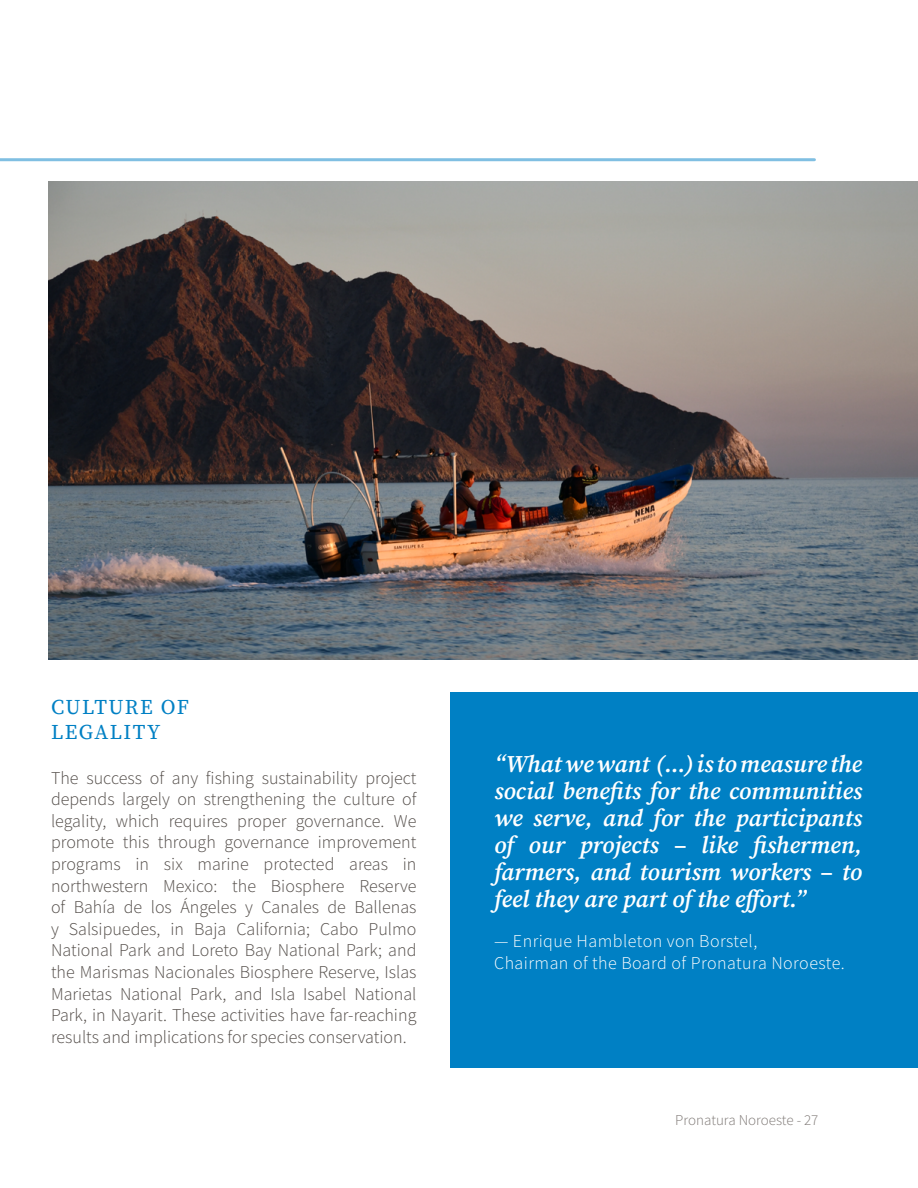
<style>
.page{position:relative;width:918px;height:1188px;background:#fff}
.page>*{position:absolute;margin:0;border:0;box-sizing:border-box;transform-origin:0 0}
.t1{font:italic 24px/27px "Source Serif Variable";color:#fff;text-align:justify}
.t2{font:21px/25.2px "Source Serif Variable";letter-spacing:.065em;color:#0080c4}
.t3{font:18px/21.6px "Source Sans Variable";color:#524c48;text-align:justify}
.t4{font:18px/21.6px "Source Sans Variable";letter-spacing:.025em;color:#fff}
.t5{font:15px "Source Sans Variable";color:#7e7875}
</style>
<div class="page">
<div style="left:450px;top:692px;width:468px;height:376px;background:#0080c4"></div>
<hr style="left:0;top:158px;width:814px;height:3px;background:#80bfe2">
<img style="left:49px;top:182px;width:869px;height:477px">
<p class="t2" style="left:51px;top:695px;width:139px">CULTURE OF<br>LEGALITY</p>
<p class="t3" style="left:51px;top:767px;width:367px">The success of any fishing sustainability project depends largely on strengthening the culture of legality, which requires proper governance. We promote this through governance improvement programs in six marine protected areas in northwestern Mexico: the Biosphere Reserve of Bahía de los Ángeles y Canales de Ballenas y Salsipuedes, in Baja California; Cabo Pulmo National Park and Loreto Bay National Park; and the Marismas Nacionales Biosphere Reserve, Islas Marietas National Park, and Isla Isabel National Park, in Nayarit. These activities have far-reaching results and implications for species conservation.</p>
<h1 class="t1" style="left:494px;top:751px;width:370px">“What we want (...) is to measure the social benefits for the communities we serve, and for the participants of our projects – like fishermen, farmers, and tourism workers – to feel they are part of the effort.”</h1>
<p class="t4" style="left:494px;top:931px;width:352px">— Enrique Hambleton von Borstel,<br>Chairman of the Board of Pronatura Noroeste.</p>
<p class="t5" style="left:675px;top:1111px;width:145px">Pronatura Noroeste - 27</p>
</div>
